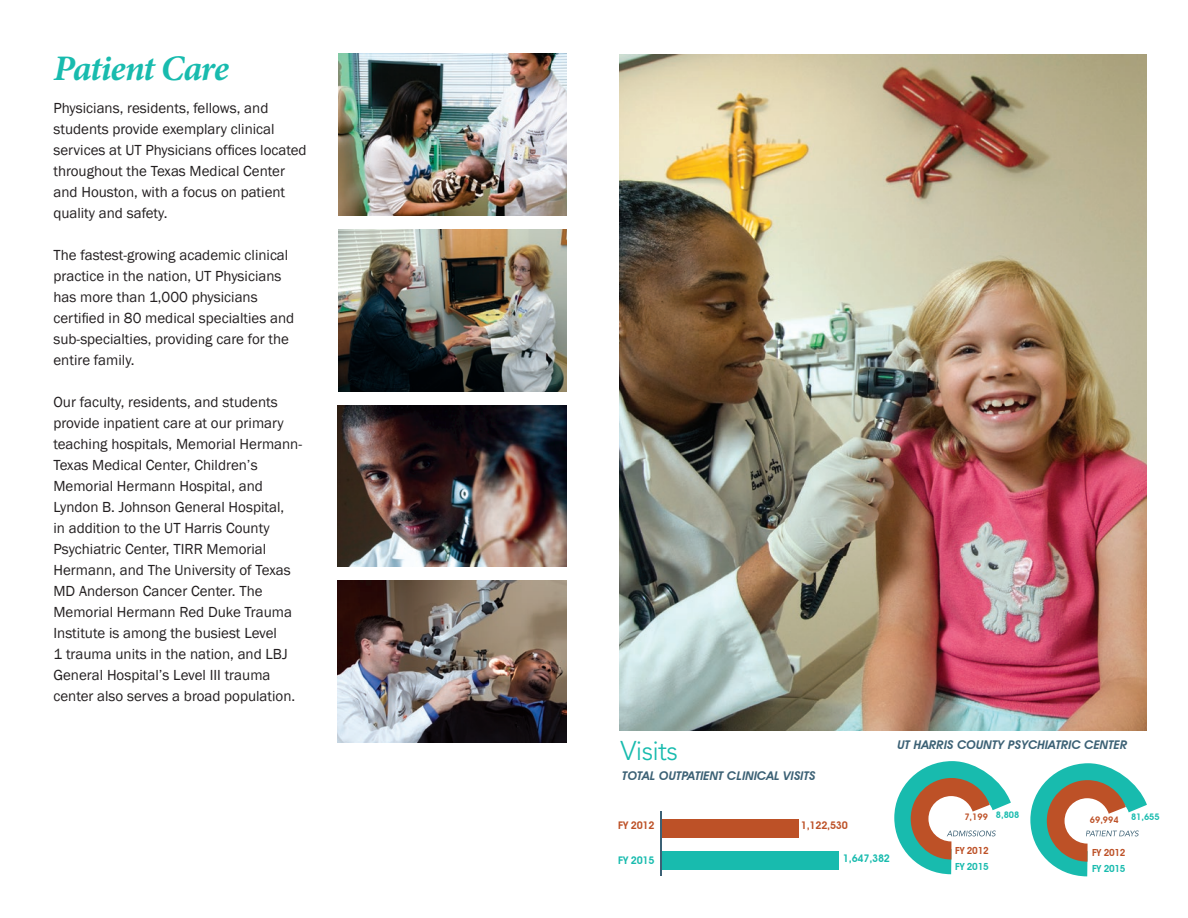
<style>
.page{position:relative;width:1188px;height:918px;background:#fff}
.page>*{position:absolute;margin:0;border:0;box-sizing:border-box;transform-origin:0 0}
.t1{font:italic 700 36px "Minion Pro";letter-spacing:-.035em;color:#18bbae}
.t2{font:300 27px "Avenir LT Std";letter-spacing:-.025em;color:#18bbae}
.t3{font:15px/21px "Franklin Gothic";color:#231f20}
.t4{font:italic 600 12px "Avant Garde IT Cby BT";letter-spacing:.01em;color:#3c6175}
.t5{font:600 10.5px "Avant Garde IT Cby BT";letter-spacing:-.02em;color:#bd5127}
.t6{font:600 10.5px "Avant Garde IT Cby BT";letter-spacing:-.02em;color:#18bbae}
.t7{font:600 9.75px "Avant Garde IT Cby BT";letter-spacing:-.025em;color:#bd5127}
.t8{font:600 9.75px "Avant Garde IT Cby BT";letter-spacing:-.025em;color:#18bbae}
.t9{font:600 9px "Avant Garde IT Cby BT";color:#bd5127}
.t10{font:600 9px "Avant Garde IT Cby BT";color:#18bbae}
</style>
<div class="page">
<img style="left:620px;top:55px;width:527px;height:675px">
<img style="left:338px;top:53px;width:229px;height:163px">
<img style="left:338px;top:230px;width:229px;height:162px">
<img style="left:337px;top:405px;width:230px;height:162px">
<img style="left:337px;top:580px;width:230px;height:162px">
<div style="left:661px;top:851px;width:178px;height:19px;background:#18bbae"></div>
<div style="left:661px;top:819px;width:138px;height:19px;background:#bd5127"></div>
<hr style="left:661px;top:811px;width:1px;height:65px;background:#3c6175">
<svg style="left:894px;top:761px;width:117px;height:113px"></svg>
<svg style="left:1030px;top:763px;width:117px;height:113px"></svg>
<p class="t1" style="left:53px;top:42px;width:177px">Patient Care</p>
<p class="t3" style="left:53px;top:97px;width:255px">Physicians, residents, fellows, and students provide exemplary clinical services at UT Physicians offices located throughout the Texas Medical Center and Houston, with a focus on patient quality and safety.</p>
<p class="t3" style="left:53px;top:244px;width:242px">The fastest-growing academic clinical practice in the nation, UT Physicians has more than 1,000 physicians certified in 80 medical specialties and sub-specialties, providing care for the entire family.</p>
<p class="t3" style="left:53px;top:391px;width:250px">Our faculty, residents, and students provide inpatient care at our primary teaching hospitals, Memorial Hermann-Texas Medical Center, Children’s Memorial Hermann Hospital, and Lyndon B. Johnson General Hospital,<br>in addition to the UT Harris County Psychiatric Center, TIRR Memorial Hermann, and The University of Texas MD Anderson Cancer Center. The Memorial Hermann Red Duke Trauma Institute is among the busiest Level<br>1 trauma units in the nation, and LBJ General Hospital’s Level III trauma center also serves a broad population.</p>
<p class="t2" style="left:620px;top:735px;width:59px">Visits</p>
<p class="t4" style="left:622px;top:769px;width:195px">TOTAL OUTPATIENT CLINICAL VISITS</p>
<p class="t4" style="left:897px;top:737px;width:231px">UT HARRIS COUNTY PSYCHIATRIC CENTER</p>
<p class="t5" style="left:618px;top:819px;width:38px">FY 2012</p>
<p class="t6" style="left:618px;top:854px;width:38px">FY 2015</p>
<p class="t5" style="left:801px;top:819px;width:49px">1,122,530</p>
<p class="t6" style="left:843px;top:852px;width:49px">1,647,382</p>
<p class="t10" style="left:996px;top:809px;width:25px">8,808</p>
<p class="t10" style="left:1131px;top:811px;width:30px">81,655</p>
<p class="t9" style="left:964px;top:812px;width:25px">7,199</p>
<p class="t7" style="left:955px;top:845px;width:35px">FY 2012</p>
<p class="t9" style="left:1090px;top:814px;width:30px">69,994</p>
<p class="t7" style="left:1092px;top:846px;width:35px">FY 2012</p>
<p class="t8" style="left:1092px;top:863px;width:35px">FY 2015</p>
<p class="t8" style="left:955px;top:861px;width:35px">FY 2015</p>
</div>
